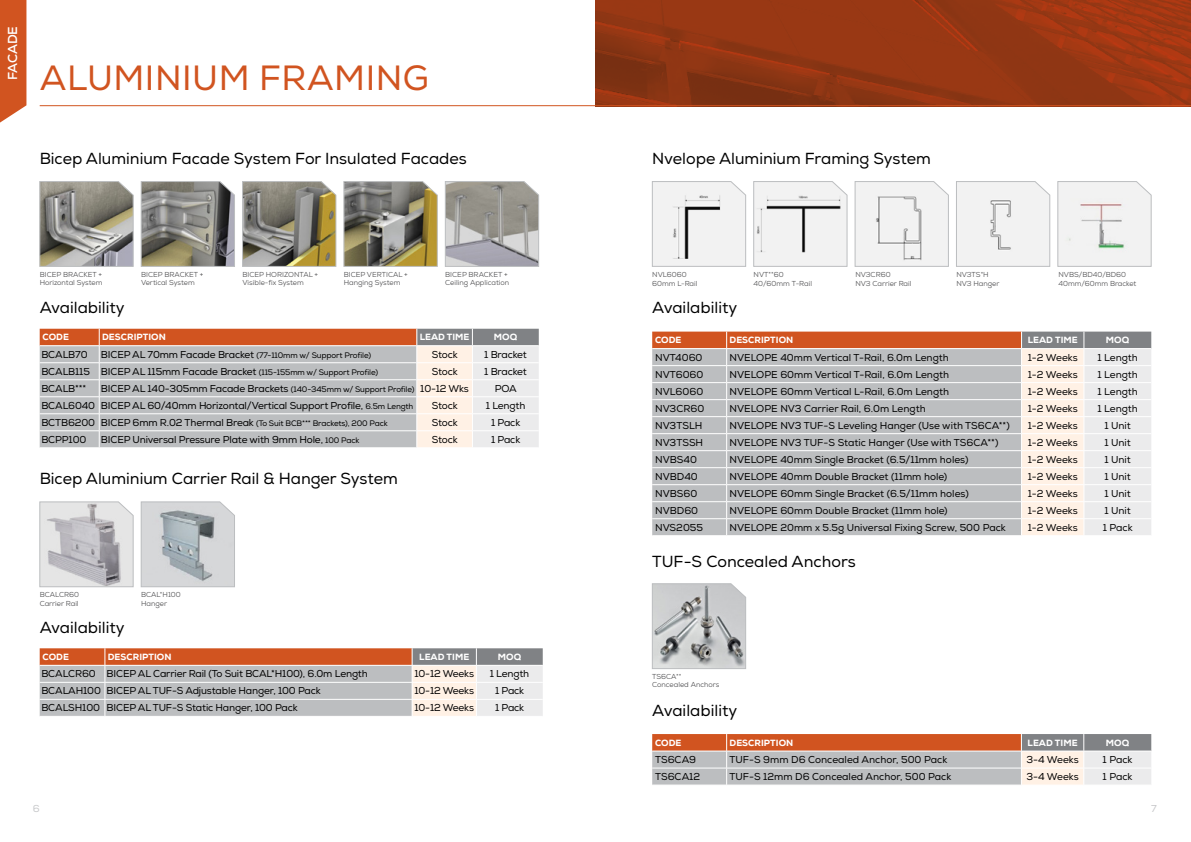
<style>
.page{position:relative;width:1191px;height:842px;background:#fff}
.page>*{position:absolute;margin:0;border:0;box-sizing:border-box;transform-origin:0 0}
.t1{font:35px "Nexa";letter-spacing:.015em;color:#d15420}
.t2{font:16px "Nexa";color:#000}
.t3{font:700 13px "Nexa";letter-spacing:-.01em;color:#fff}
.t4{font:10px "Nexa";letter-spacing:-.01em;color:#000}
.t5{font:10px "Nexa";color:#c7c8ca}
.t6{font:800 9px "Nexa";letter-spacing:.005em;color:#fff}
.t7{font:8px "Nexa";letter-spacing:-.015em;color:#000}
.t8{font:7.2px/8.5px "Nexa";color:#4d4d4f}
.s1{font-size:10px}
.s2{font-size:8px}
</style>
<div class="page">
<img style="left:595px;top:0;width:596px;height:105px">
<hr style="left:40px;top:105px;width:1151px;height:1px;background:#d15420">
<svg style="left:40px;top:329px;width:499px;height:119px;background:#cbbeb9"></svg>
<svg style="left:40px;top:648px;width:503px;height:68px;background:#cab3aa"></svg>
<svg style="left:344px;top:181px;width:93px;height:86px;background:#867f67"></svg>
<svg style="left:242px;top:181px;width:94px;height:86px;background:#8e8871"></svg>
<svg style="left:141px;top:181px;width:94px;height:86px;background:#85837c"></svg>
<svg style="left:40px;top:181px;width:93px;height:86px;background:#93918a"></svg>
<svg style="left:445px;top:181px;width:94px;height:86px;background:#a5a3a1"></svg>
<svg style="left:40px;top:502px;width:93px;height:85px;background:#cacacc"></svg>
<svg style="left:141px;top:502px;width:94px;height:85px;background:#c2c6c9"></svg>
<svg style="left:652px;top:332px;width:499px;height:204px;background:#ccc5c2"></svg>
<svg style="left:652px;top:181px;width:94px;height:86px"></svg>
<svg style="left:753px;top:181px;width:94px;height:86px"></svg>
<svg style="left:956px;top:181px;width:94px;height:86px"></svg>
<svg style="left:855px;top:181px;width:93px;height:86px"></svg>
<svg style="left:1057px;top:181px;width:94px;height:86px"></svg>
<svg style="left:652px;top:734px;width:499px;height:51px;background:#c8aa9e"></svg>
<svg style="left:652px;top:583px;width:94px;height:86px;background:#bcbdbe"></svg>
<svg style="left:0;top:0;width:26px;height:123px;background:#d46030"></svg>
<h3 class="t3" style="left:4px;top:80px;width:55px;rotate:-90deg">FACADE</h3>
<h1 class="t1" style="left:40px;top:57px;width:390px">ALUMINIUM FRAMING</h1>
<h2 class="t2" style="left:40px;top:149px;width:428px">Bicep Aluminium Facade System For Insulated Facades</h2>
<p class="t8" style="left:40px;top:270px;width:64px">BICEP BRACKET +<br>Horizontal System</p>
<p class="t8" style="left:141px;top:270px;width:64px">BICEP BRACKET +<br>Vertical System</p>
<p class="t8" style="left:344px;top:270px;width:66px">BICEP VERTICAL +<br>Hanging System</p>
<p class="t8" style="left:242px;top:270px;width:77px">BICEP HORIZONTAL +<br>Visible-fix System</p>
<p class="t8" style="left:445px;top:270px;width:65px">BICEP BRACKET +<br>Ceiling Application</p>
<h2 class="t2" style="left:40px;top:298px;width:87px">Availability</h2>
<p class="t6" style="left:43px;top:331px;width:28px">CODE</p>
<p class="t6" style="left:102px;top:331px;width:65px">DESCRIPTION</p>
<p class="t6" style="left:420px;top:331px;width:51px">LEAD TIME</p>
<p class="t6" style="left:494px;top:331px;width:25px">MOQ</p>
<p class="t4" style="left:41px;top:348px;width:48px">BCALB70</p>
<p class="t7" style="left:101px;top:350px;width:271px"><span class="s1">BICEP AL 70mm Facade Bracket</span> (77-110mm w/ Support Profile)</p>
<p class="t4" style="left:432px;top:348px;width:27px">Stock</p>
<p class="t4" style="left:484px;top:348px;width:44px">1 Bracket</p>
<p class="t4" style="left:41px;top:365px;width:338px">BCALB115 BICEP AL 115mm Facade Bracket <span class="s2">(115-155mm w/ Support Profile)</span></p>
<p class="t4" style="left:432px;top:365px;width:27px">Stock</p>
<p class="t4" style="left:484px;top:365px;width:44px">1 Bracket</p>
<p class="t4" style="left:41px;top:382px;width:46px">BCALB***</p>
<p class="t4" style="left:101px;top:382px;width:369px">BICEP AL 140-305mm Facade Brackets <span class="s2">(140-345mm w/ Support Profile)</span> 10-12 Wks</p>
<p class="t4" style="left:495px;top:382px;width:23px">POA</p>
<p class="t4" style="left:41px;top:399px;width:373px">BCAL6040 BICEP AL 60/40mm Horizontal/Vertical Support Profile, <span class="s2">6.5m Length</span></p>
<p class="t4" style="left:432px;top:399px;width:27px">Stock</p>
<p class="t4" style="left:486px;top:399px;width:41px">1 Length</p>
<p class="t4" style="left:41px;top:416px;width:348px">BCTB6200 BICEP 6mm R.02 Thermal Break <span class="s2">(To Suit BCB*** Brackets), 200 Pack</span></p>
<p class="t4" style="left:432px;top:416px;width:27px">Stock</p>
<p class="t4" style="left:491px;top:416px;width:31px">1 Pack</p>
<p class="t4" style="left:41px;top:433px;width:46px">BCPP100</p>
<p class="t4" style="left:101px;top:433px;width:260px">BICEP Universal Pressure Plate with 9mm Hole, <span class="s2">100 Pack</span></p>
<p class="t4" style="left:432px;top:433px;width:27px">Stock</p>
<p class="t4" style="left:491px;top:433px;width:31px">1 Pack</p>
<h2 class="t2" style="left:40px;top:469px;width:359px">Bicep Aluminium Carrier Rail &amp; Hanger System</h2>
<p class="t8" style="left:40px;top:590px;width:41px">BCALCR60<br>Carrier Rail</p>
<p class="t8" style="left:141px;top:590px;width:41px">BCAL*H100<br>Hanger</p>
<h2 class="t2" style="left:40px;top:618px;width:87px">Availability</h2>
<p class="t6" style="left:43px;top:651px;width:28px">CODE</p>
<p class="t6" style="left:108px;top:651px;width:65px">DESCRIPTION</p>
<p class="t6" style="left:419px;top:651px;width:52px">LEAD TIME</p>
<p class="t6" style="left:498px;top:651px;width:25px">MOQ</p>
<p class="t4" style="left:41px;top:668px;width:328px">BCALCR60 BICEP AL Carrier Rail (To Suit BCAL*H100), 6.0m Length</p>
<p class="t4" style="left:414px;top:668px;width:61px">10-12 Weeks</p>
<p class="t4" style="left:490px;top:668px;width:41px">1 Length</p>
<p class="t4" style="left:41px;top:685px;width:281px">BCALAH100 BICEP AL TUF-S Adjustable Hanger, 100 Pack</p>
<p class="t4" style="left:414px;top:685px;width:61px">10-12 Weeks</p>
<p class="t4" style="left:495px;top:685px;width:31px">1 Pack</p>
<p class="t4" style="left:41px;top:702px;width:258px">BCALSH100 BICEP AL TUF-S Static Hanger, 100 Pack</p>
<p class="t4" style="left:414px;top:702px;width:61px">10-12 Weeks</p>
<p class="t4" style="left:495px;top:702px;width:31px">1 Pack</p>
<p class="t5" style="left:33px;top:803px;width:8px">6</p>
<h2 class="t2" style="left:652px;top:149px;width:280px">Nvelope Aluminium Framing System</h2>
<p class="t8" style="left:855px;top:270px;width:58px">NV3CR60<br>NV3 Carrier Rail</p>
<p class="t8" style="left:1058px;top:271px;width:79px">NVBS/BD40/BD60<br>40mm/60mm Bracket</p>
<p class="t8" style="left:652px;top:271px;width:47px">NVL6060<br>60mm L-Rail</p>
<p class="t8" style="left:753px;top:271px;width:60px">NVT**60<br>40/60mm T-Rail</p>
<p class="t8" style="left:956px;top:271px;width:45px">NV3TS*H<br>NV3 Hanger</p>
<h2 class="t2" style="left:652px;top:298px;width:87px">Availability</h2>
<p class="t6" style="left:655px;top:334px;width:28px">CODE</p>
<p class="t6" style="left:729px;top:334px;width:65px">DESCRIPTION</p>
<p class="t6" style="left:1027px;top:334px;width:52px">LEAD TIME</p>
<p class="t6" style="left:1106px;top:334px;width:25px">MOQ</p>
<p class="t4" style="left:655px;top:351px;width:49px">NVT4060</p>
<p class="t4" style="left:729px;top:351px;width:221px">NVELOPE 40mm Vertical T-Rail, 6.0m Length</p>
<p class="t4" style="left:1027px;top:351px;width:51px">1-2 Weeks</p>
<p class="t4" style="left:1097px;top:351px;width:42px">1 Length</p>
<p class="t4" style="left:655px;top:368px;width:50px">NVT6060</p>
<p class="t4" style="left:729px;top:368px;width:221px">NVELOPE 60mm Vertical T-Rail, 6.0m Length</p>
<p class="t4" style="left:1027px;top:368px;width:51px">1-2 Weeks</p>
<p class="t4" style="left:1097px;top:368px;width:42px">1 Length</p>
<p class="t4" style="left:655px;top:385px;width:50px">NVL6060</p>
<p class="t4" style="left:729px;top:385px;width:221px">NVELOPE 60mm Vertical L-Rail, 6.0m Length</p>
<p class="t4" style="left:1027px;top:385px;width:51px">1-2 Weeks</p>
<p class="t4" style="left:1097px;top:385px;width:42px">1 Length</p>
<p class="t4" style="left:655px;top:402px;width:51px">NV3CR60</p>
<p class="t4" style="left:729px;top:402px;width:198px">NVELOPE NV3 Carrier Rail, 6.0m Length</p>
<p class="t4" style="left:1027px;top:402px;width:51px">1-2 Weeks</p>
<p class="t4" style="left:1097px;top:402px;width:42px">1 Length</p>
<p class="t4" style="left:655px;top:419px;width:49px">NV3TSLH</p>
<p class="t4" style="left:729px;top:419px;width:282px">NVELOPE NV3 TUF-S Leveling Hanger (Use with TS6CA**)</p>
<p class="t4" style="left:1027px;top:419px;width:51px">1-2 Weeks</p>
<p class="t4" style="left:1104px;top:419px;width:28px">1 Unit</p>
<p class="t4" style="left:655px;top:436px;width:50px">NV3TSSH</p>
<p class="t4" style="left:729px;top:436px;width:270px">NVELOPE NV3 TUF-S Static Hanger (Use with TS6CA**)</p>
<p class="t4" style="left:1027px;top:436px;width:51px">1-2 Weeks</p>
<p class="t4" style="left:1104px;top:436px;width:28px">1 Unit</p>
<p class="t4" style="left:655px;top:453px;width:43px">NVBS40</p>
<p class="t4" style="left:729px;top:453px;width:240px">NVELOPE 40mm Single Bracket (6.5/11mm holes)</p>
<p class="t4" style="left:1027px;top:453px;width:51px">1-2 Weeks</p>
<p class="t4" style="left:1104px;top:453px;width:28px">1 Unit</p>
<p class="t4" style="left:655px;top:470px;width:44px">NVBD40</p>
<p class="t4" style="left:729px;top:470px;width:219px">NVELOPE 40mm Double Bracket (11mm hole)</p>
<p class="t4" style="left:1027px;top:470px;width:51px">1-2 Weeks</p>
<p class="t4" style="left:1104px;top:470px;width:28px">1 Unit</p>
<p class="t4" style="left:655px;top:487px;width:44px">NVBS60</p>
<p class="t4" style="left:729px;top:487px;width:241px">NVELOPE 60mm Single Bracket (6.5/11mm holes)</p>
<p class="t4" style="left:1027px;top:487px;width:51px">1-2 Weeks</p>
<p class="t4" style="left:1104px;top:487px;width:28px">1 Unit</p>
<p class="t4" style="left:655px;top:504px;width:45px">NVBD60</p>
<p class="t4" style="left:729px;top:504px;width:220px">NVELOPE 60mm Double Bracket (11mm hole)</p>
<p class="t4" style="left:1027px;top:504px;width:51px">1-2 Weeks</p>
<p class="t4" style="left:1104px;top:504px;width:28px">1 Unit</p>
<p class="t4" style="left:655px;top:521px;width:50px">NVS2055</p>
<p class="t4" style="left:729px;top:521px;width:278px">NVELOPE 20mm x 5.5g Universal Fixing Screw, 500 Pack</p>
<p class="t4" style="left:1027px;top:521px;width:51px">1-2 Weeks</p>
<p class="t4" style="left:1102px;top:521px;width:31px">1 Pack</p>
<h2 class="t2" style="left:652px;top:552px;width:205px">TUF-S Concealed Anchors</h2>
<p class="t8" style="left:652px;top:672px;width:69px">TS6CA**<br>Concealed Anchors</p>
<h2 class="t2" style="left:652px;top:701px;width:87px">Availability</h2>
<p class="t6" style="left:655px;top:737px;width:28px">CODE</p>
<p class="t6" style="left:729px;top:737px;width:65px">DESCRIPTION</p>
<p class="t6" style="left:1027px;top:737px;width:52px">LEAD TIME</p>
<p class="t6" style="left:1105px;top:737px;width:25px">MOQ</p>
<p class="t4" style="left:655px;top:754px;width:42px">TS6CA9</p>
<p class="t4" style="left:729px;top:754px;width:219px">TUF-S 9mm D6 Concealed Anchor, 500 Pack</p>
<p class="t4" style="left:1026px;top:754px;width:54px">3-4 Weeks</p>
<p class="t4" style="left:1102px;top:754px;width:32px">1 Pack</p>
<p class="t4" style="left:655px;top:771px;width:47px">TS6CA12</p>
<p class="t4" style="left:729px;top:771px;width:223px">TUF-S 12mm D6 Concealed Anchor, 500 Pack</p>
<p class="t4" style="left:1026px;top:771px;width:54px">3-4 Weeks</p>
<p class="t4" style="left:1102px;top:771px;width:32px">1 Pack</p>
<p class="t5" style="left:1151px;top:803px;width:7px">7</p>
</div>
